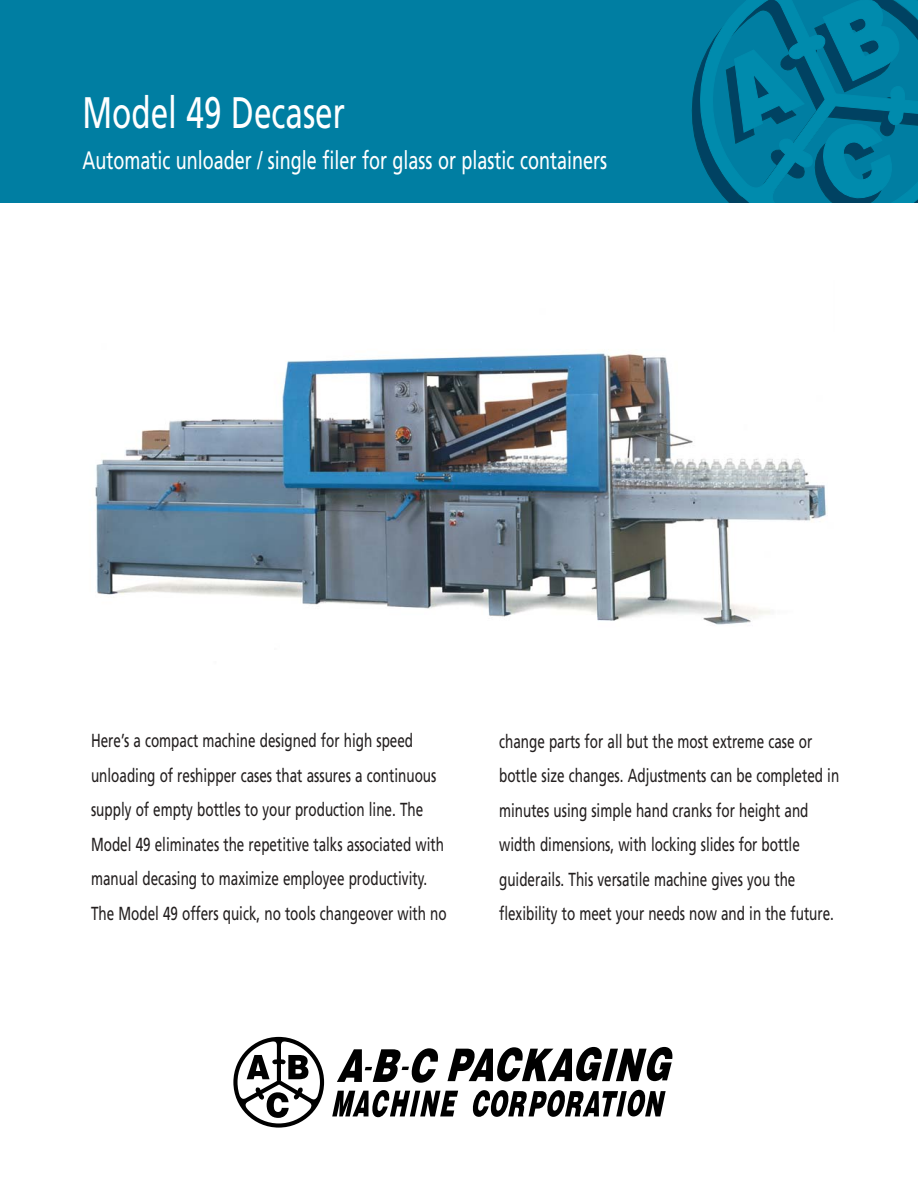
<style>
.page{position:relative;width:918px;height:1188px;background:#fff}
.page>*{position:absolute;margin:0;border:0;box-sizing:border-box;transform-origin:0 0}
.t1{font:44.1px "Frutiger";color:#fff;scale:.71 1}
.t2{font:25.2px "Frutiger";color:#fff;scale:.71 1}
.t3{font:18.9px/34.5px "Frutiger";color:#231f1f;scale:.71 1}
</style>
<div class="page">
<div style="left:0;top:0;width:674px;height:202px;background:#007ea2"></div>
<div style="left:674px;top:0;width:8px;height:202px;background:#007ea2"></div>
<svg style="left:682px;top:0;width:44px;height:202px"></svg>
<svg style="left:726px;top:0;width:192px;height:202px"></svg>
<svg style="left:233px;top:1037px;width:91px;height:91px"></svg>
<svg style="left:337px;top:1048px;width:101px;height:35px"></svg>
<svg style="left:448px;top:1047px;width:225px;height:35px"></svg>
<svg style="left:332px;top:1090px;width:126px;height:27px"></svg>
<svg style="left:472px;top:1090px;width:194px;height:27px"></svg>
<img style="left:95px;top:353px;width:731px;height:272px">
<h1 class="t1" style="left:82px;top:95px;width:371px">Model 49 Decaser</h1>
<h2 class="t2" style="left:82px;top:150px;width:740px">Automatic unloader / single filer for glass or plastic containers</h2>
<p class="t3" style="left:91px;top:725px;width:502px">Here’s a compact machine designed for high speed unloading of reshipper cases that assures a continuous supply of empty bottles to your production line. The Model 49 eliminates the repetitive talks associated with manual decasing to maximize employee productivity.<br>The Model 49 offers quick, no tools changeover with no</p>
<p class="t3" style="left:499px;top:725px;width:481px">change parts for all but the most extreme case or bottle size changes. Adjustments can be completed in minutes using simple hand cranks for height and width dimensions, with locking slides for bottle guiderails. This versatile machine gives you the flexibility to meet your needs now and in the future.</p>
</div>
